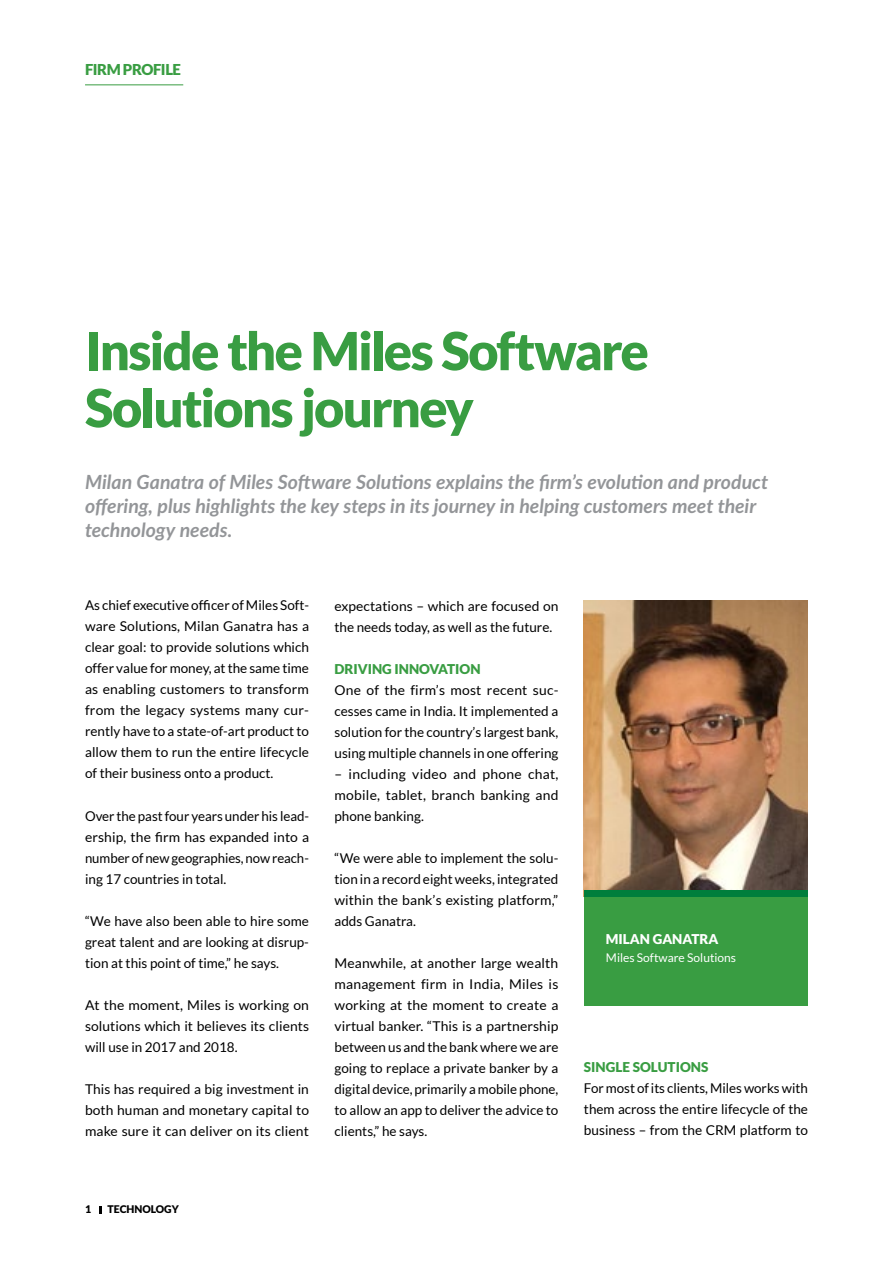
<style>
.page{position:relative;width:893px;height:1263px;background:#fff}
.page>*{position:absolute;margin:0;border:0;box-sizing:border-box;transform-origin:0 0}
.t1{font:900 52.5px/57px "Lato";letter-spacing:-.04em;color:#399d42}
.t2{font:italic 700 19.5px/24px "Lato";color:#939598}
.t3{font:900 15px "Lato";letter-spacing:-.035em;color:#399d42}
.t4{font:13.5px/21px "Lato";color:#000;text-align:justify}
.t5{font:900 13.5px "Lato";color:#399d42}
.t6{font:900 13.5px "Lato";color:#fff}
.t7{font:12px "Lato";color:#fff}
.t8{font:900 10.5px "Lato";color:#000}
</style>
<div class="page">
<hr style="left:85px;top:84px;width:98px;height:1px;background:#399d42">
<svg style="left:99px;top:1206px;width:2px;height:7px"></svg>
<div style="left:584px;top:890px;width:224px;height:116px;background:#399d42"></div>
<img style="left:584px;top:600px;width:224px;height:290px">
<div style="left:584px;top:890px;width:224px;height:7px;background:#007e3c"></div>
<p class="t3" style="left:85px;top:61px;width:98px">FIRM PROFILE</p>
<h1 class="t1" style="left:85px;top:321px;width:565px">INSIDE THE MILES SOFTWARE<br>SOLUTIONS JOURNEY</h1>
<h2 class="t2" style="left:85px;top:469px;width:685px">Milan Ganatra of Miles Software Solutions explains the firm’s evolution and product offering, plus highlights the key steps in its journey in helping customers meet their technology needs.</h2>
<p class="t4" style="left:85px;top:595px;width:226px">As chief executive officer of Miles Soft&shy;ware Solutions, Milan Ganatra has a clear goal: to provide solutions which offer value for money, at the same time as enabling customers to transform from the legacy systems many cur&shy;rently have to a state-of-art product to allow them to run the entire lifecycle of their business onto a product.</p>
<p class="t4" style="left:85px;top:805px;width:226px">Over the past four years under his lead&shy;ership, the firm has expanded into a number of new geographies, now reach&shy;ing 17 countries in total.</p>
<p class="t4" style="left:85px;top:910px;width:225px">“We have also been able to hire some great talent and are looking at disrup&shy;tion at this point of time,” he says.</p>
<p class="t4" style="left:85px;top:994px;width:225px">At the moment, Miles is working on solutions which it believes its clients will use in 2017 and 2018.</p>
<p class="t4" style="left:85px;top:1078px;width:226px">This has required a big investment in both human and monetary capital to make sure it can deliver on its client</p>
<p class="t4" style="left:334px;top:595px;width:226px">expectations – which are focused on the needs today, as well as the future.</p>
<p class="t5" style="left:334px;top:661px;width:42px">DRIVING</p>
<p class="t5" style="left:394px;top:661px;width:10px">INNO</p>
<p class="t5" style="left:430px;top:661px;width:27px">VATION</p>
<p class="t4" style="left:334px;top:679px;width:226px">One of the firm’s most recent suc&shy;cesses came in India. It implemented a solution for the country’s largest bank, using multiple channels in one offering</p>
<p class="t4" style="left:334px;top:763px;width:226px">– including video and phone chat, mobile, tablet, branch banking and phone banking.</p>
<p class="t4" style="left:334px;top:847px;width:225px">“We were able to implement the solu&shy;tion in a record eight weeks, integrated within the bank’s existing platform,” adds Ganatra.</p>
<p class="t4" style="left:334px;top:952px;width:226px">Meanwhile, at another large wealth management firm in India, Miles is working at the moment to create a virtual banker. “This is a partnership between us and the bank where we are going to replace a private banker by a digital device, primarily a mobile phone, to allow an app to deliver the advice to clients,” he says.</p>
<p class="t6" style="left:606px;top:931px;width:114px">MILAN GANATRA</p>
<p class="t7" style="left:606px;top:951px;width:132px">Miles Software Solutions</p>
<p class="t5" style="left:584px;top:1059px;width:16px">SINGLE</p>
<p class="t5" style="left:633px;top:1059px;width:44px">SOLUTIONS</p>
<p class="t4" style="left:584px;top:1078px;width:225px">For most of its clients, Miles works with them across the entire lifecycle of the business – from the CRM platform to</p>
<p class="t8" style="left:85px;top:1203px;width:8px">1</p>
<p class="t8" style="left:107px;top:1203px;width:73px">TECHNOLOGY</p>
</div>
